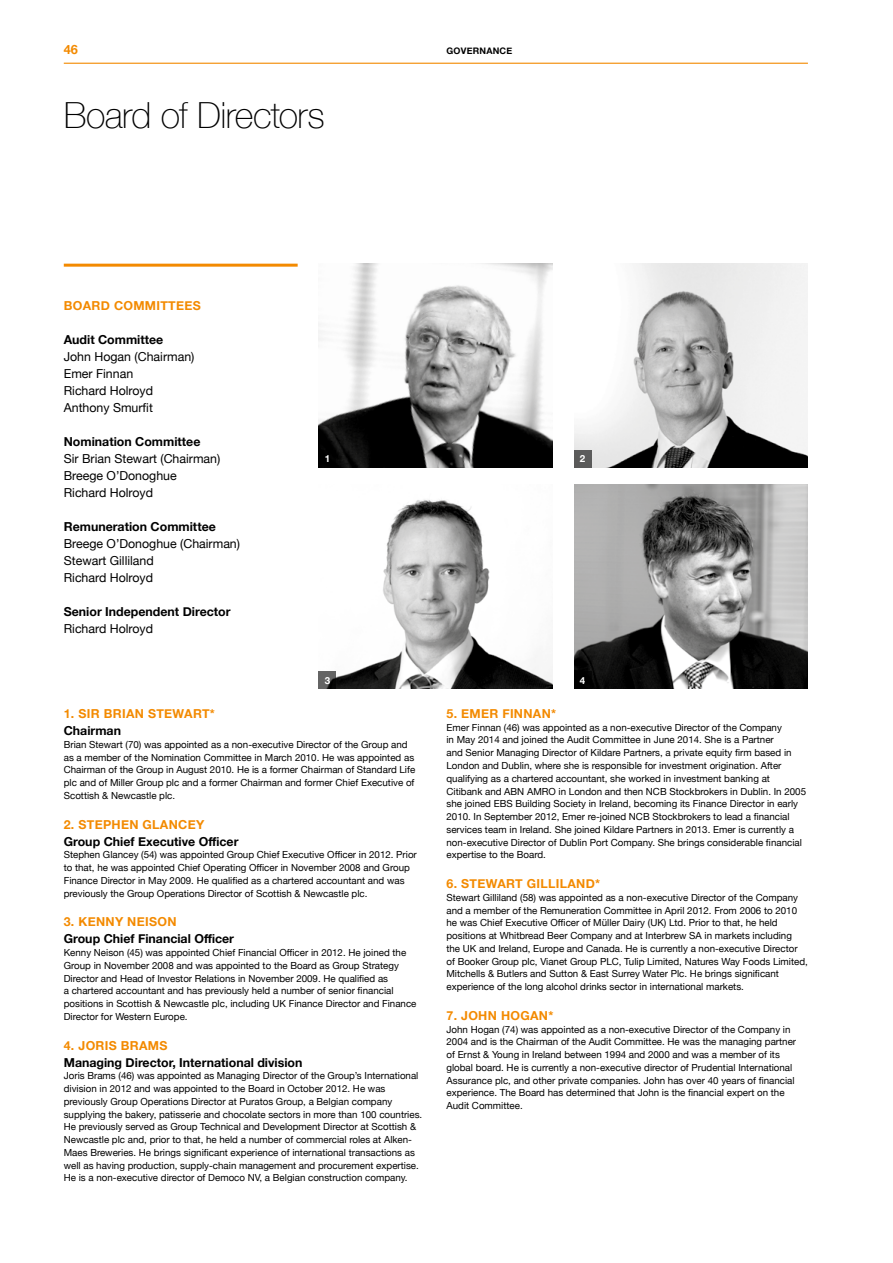
<style>
.page{position:relative;width:893px;height:1263px;background:#fff}
.page>*{position:absolute;margin:0;border:0;box-sizing:border-box;transform-origin:0 0}
.t1{font:100 36px "Helvetica Neue";letter-spacing:-.015em;color:#000}
.t2{font:700 12.75px "Helvetica Neue";color:#f38a00}
.t3{font:12.3px/17px "Helvetica Neue";color:#000}
.t4{font:700 12.3px "Helvetica Neue";color:#000}
.t5{font:700 12.3px "Helvetica Neue";letter-spacing:.025em;color:#f38a00}
.t6{font:9.75px/12.8px "Helvetica Neue";color:#000}
.t7{font:700 9.75px "Helvetica Neue";color:#fff}
.t8{font:700 9px "Helvetica Neue";letter-spacing:.025em;color:#000}
</style>
<div class="page">
<img style="left:319px;top:264px;width:234px;height:204px">
<img style="left:319px;top:499px;width:234px;height:190px">
<img style="left:574px;top:264px;width:234px;height:204px">
<img style="left:574px;top:485px;width:234px;height:204px">
<div style="left:319px;top:451px;width:17px;height:17px;background:#000"></div>
<svg style="left:319px;top:672px;width:17px;height:17px"></svg>
<div style="left:574px;top:451px;width:17px;height:17px;background:#5b5b5a"></div>
<div style="left:574px;top:672px;width:17px;height:17px;background:#000"></div>
<hr style="left:64px;top:63px;width:744px;height:1px;background:#f38a00">
<hr style="left:64px;top:264px;width:234px;height:3px;background:#f38a00">
<h2 class="t2" style="left:64px;top:39px;width:16px">46</h2>
<p class="t8" style="left:446px;top:44px;width:67px">GOVERNANCE</p>
<h1 class="t1" style="left:64px;top:88px;width:262px">Board of Directors</h1>
<p class="t5" style="left:64px;top:296px;width:139px">BOARD COMMITTEES</p>
<p class="t4" style="left:64px;top:330px;width:101px">Audit Committee</p>
<p class="t3" style="left:64px;top:349px;width:132px">John Hogan (Chairman)<br>Emer Finnan<br>Richard Holroyd<br>Anthony Smurfit</p>
<p class="t4" style="left:64px;top:432px;width:138px">Nomination Committee</p>
<p class="t3" style="left:64px;top:451px;width:158px">Sir Brian Stewart (Chairman)<br>Breege O’Donoghue<br>Richard Holroyd</p>
<p class="t4" style="left:64px;top:517px;width:154px">Remuneration Committee</p>
<p class="t3" style="left:64px;top:536px;width:178px">Breege O’Donoghue (Chairman)<br>Stewart Gilliland<br>Richard Holroyd</p>
<p class="t4" style="left:64px;top:602px;width:168px">Senior Independent Director</p>
<p class="t3" style="left:64px;top:621px;width:91px">Richard Holroyd</p>
<p class="t7" style="left:325px;top:451px;width:7px">1</p>
<p class="t7" style="left:325px;top:672px;width:7px">3</p>
<p class="t5" style="left:64px;top:704px;width:153px">1. SIR BRIAN STEWART*</p>
<p class="t4" style="left:64px;top:721px;width:59px">Chairman</p>
<p class="t6" style="left:64px;top:738px;width:353px">Brian Stewart (70) was appointed as a non-executive Director of the Group and as a member of the Nomination Committee in March 2010. He was appointed as Chairman of the Group in August 2010. He is a former Chairman of Standard Life plc and of Miller Group plc and a former Chairman and former Chief Executive of Scottish &amp; Newcastle plc.</p>
<p class="t5" style="left:64px;top:814px;width:142px">2. STEPHEN GLANCEY</p>
<p class="t4" style="left:64px;top:831px;width:176px">Group Chief Executive Officer</p>
<p class="t6" style="left:64px;top:849px;width:355px">Stephen Glancey (54) was appointed Group Chief Executive Officer in 2012. Prior to that, he was appointed Chief Operating Officer in November 2008 and Group Finance Director in May 2009. He qualified as a chartered accountant and was previously the Group Operations Director of Scottish &amp; Newcastle plc.</p>
<p class="t5" style="left:64px;top:912px;width:114px">3. KENNY NEISON</p>
<p class="t4" style="left:64px;top:929px;width:172px">Group Chief Financial Officer</p>
<p class="t6" style="left:64px;top:947px;width:354px">Kenny Neison (45) was appointed Chief Financial Officer in 2012. He joined the Group in November 2008 and was appointed to the Board as Group Strategy Director and Head of Investor Relations in November 2009. He qualified as<br>a chartered accountant and has previously held a number of senior financial positions in Scottish &amp; Newcastle plc, including UK Finance Director and Finance Director for Western Europe.</p>
<p class="t5" style="left:64px;top:1036px;width:105px">4. JORIS BRAMS</p>
<p class="t4" style="left:64px;top:1053px;width:240px">Managing Director, International division</p>
<p class="t6" style="left:64px;top:1070px;width:360px">Joris Brams (46) was appointed as Managing Director of the Group’s International division in 2012 and was appointed to the Board in October 2012. He was previously Group Operations Director at Puratos Group, a Belgian company supplying the bakery, patisserie and chocolate sectors in more than 100 countries.<br>He previously served as Group Technical and Development Director at Scottish &amp; Newcastle plc and, prior to that, he held a number of commercial roles at Alken-Maes Breweries. He brings significant experience of international transactions as well as having production, supply-chain management and procurement expertise.<br>He is a non-executive director of Democo NV, a Belgian construction company.</p>
<p class="t7" style="left:580px;top:451px;width:7px">2</p>
<p class="t7" style="left:580px;top:672px;width:7px">4</p>
<p class="t5" style="left:446px;top:704px;width:111px">5. EMER FINNAN*</p>
<p class="t6" style="left:446px;top:721px;width:361px">Emer Finnan (46) was appointed as a non-executive Director of the Company<br>in May 2014 and joined the Audit Committee in June 2014. She is a Partner<br>and Senior Managing Director of Kildare Partners, a private equity firm based in London and Dublin, where she is responsible for investment origination. After qualifying as a chartered accountant, she worked in investment banking at Citibank and ABN AMRO in London and then NCB Stockbrokers in Dublin. In 2005 she joined EBS Building Society in Ireland, becoming its Finance Director in early 2010. In September 2012, Emer re-joined NCB Stockbrokers to lead a financial services team in Ireland. She joined Kildare Partners in 2013. Emer is currently a non-executive Director of Dublin Port Company. She brings considerable financial expertise to the Board.</p>
<p class="t5" style="left:446px;top:874px;width:155px">6. STEWART GILLILAND*</p>
<p class="t6" style="left:446px;top:891px;width:363px">Stewart Gilliland (58) was appointed as a non-executive Director of the Company and a member of the Remuneration Committee in April 2012. From 2006 to 2010 he was Chief Executive Officer of Müller Dairy (UK) Ltd. Prior to that, he held positions at Whitbread Beer Company and at Interbrew SA in markets including the UK and Ireland, Europe and Canada. He is currently a non-executive Director of Booker Group plc, Vianet Group PLC, Tulip Limited, Natures Way Foods Limited, Mitchells &amp; Butlers and Sutton &amp; East Surrey Water Plc. He brings significant experience of the long alcohol drinks sector in international markets.</p>
<p class="t5" style="left:446px;top:1006px;width:108px">7. JOHN HOGAN*</p>
<p class="t6" style="left:446px;top:1023px;width:351px">John Hogan (74) was appointed as a non-executive Director of the Company in 2004 and is the Chairman of the Audit Committee. He was the managing partner of Ernst &amp; Young in Ireland between 1994 and 2000 and was a member of its global board. He is currently a non-executive director of Prudential International Assurance plc, and other private companies. John has over 40 years of financial experience. The Board has determined that John is the financial expert on the Audit Committee.</p>
</div>
